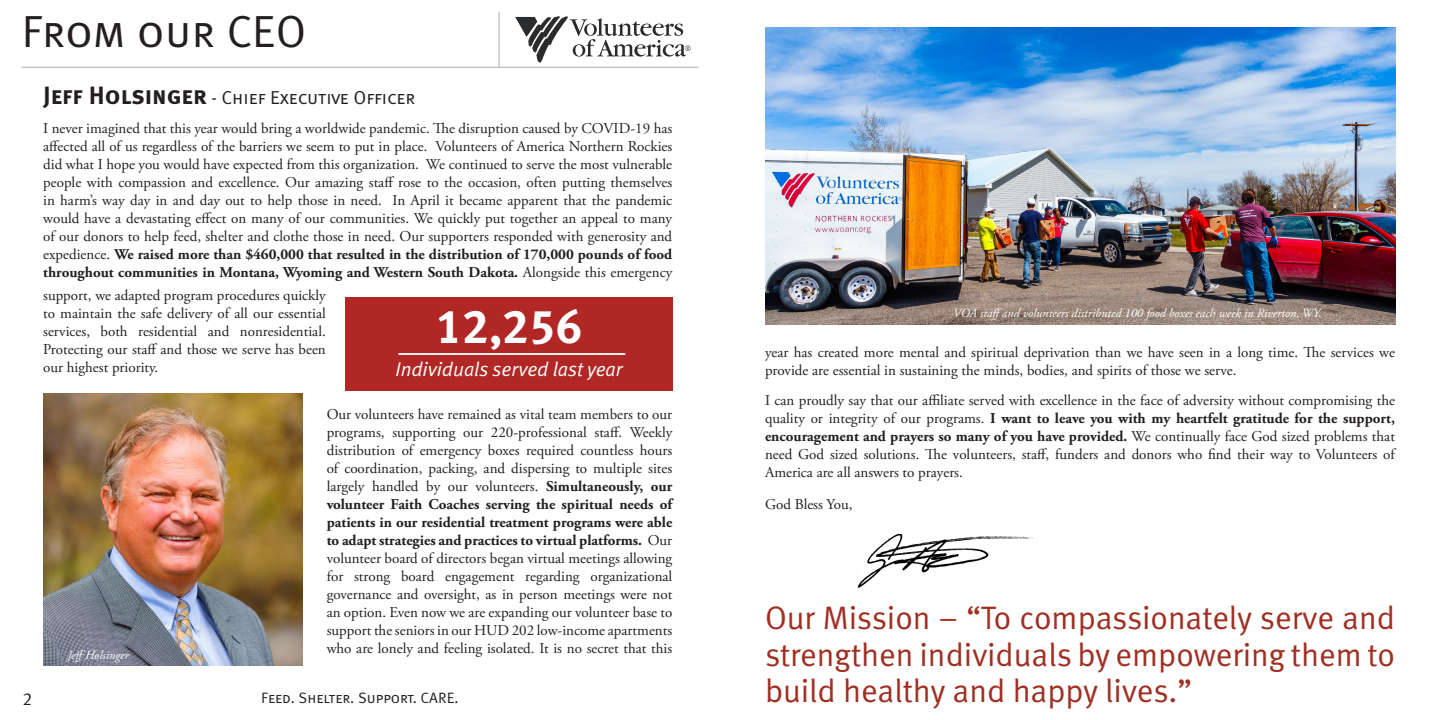
<style>
.page{position:relative;width:1440px;height:720px;background:#fff}
.page>*{position:absolute;margin:0;border:0;box-sizing:border-box;transform-origin:0 0}
.t1{font:47.5px "Meta Bold LF Caps";color:#fff}
.t2{font:45px "Meta Normal LF Caps";color:#231f20}
.t3{font:32.5px/36.2px "Meta Normal LF";color:#a02f22;text-align:justify}
.t4{font:italic 19.88px "Meta Normal LF";color:#fff}
.t5{font:18.75px "Meta Normal LF Caps";color:#231f20}
.t6{font:17.5px "Meta Normal LF Caps";color:#231f20}
.t7{font:15px/18px "Adobe Garamond Pro";color:#231f20;text-align:justify}
.t8{font:15px "Meta Normal LF Caps";color:#231f20}
.t9{font:italic 12.5px "Adobe Garamond Pro";color:#fff}
.s1{font-family:"Meta Bold Caps";font-size:25px}
.s2{font-weight:700}
</style>
<div class="page">
<div style="left:345px;top:297px;width:327px;height:94px;background:#b12725"></div>
<hr style="left:22px;top:67px;width:676px;height:1px;background:#bcbdc0">
<hr style="left:498px;top:12px;width:2px;height:55px;background:#bcbdc0">
<svg style="left:515px;top:16px;width:176px;height:47px"></svg>
<img style="left:857px;top:533px;width:176px;height:55px">
<hr style="left:398px;top:353px;width:227px;height:2px;background:#fff">
<img style="left:765px;top:27px;width:631px;height:298px">
<img style="left:44px;top:393px;width:258px;height:273px">
<p class="t2" style="left:22px;top:6px;width:287px">From our CEO</p>
<p class="t5" style="left:43px;top:87px;width:374px"><span class="s1">Jeff Holsinger</span> - Chief Executive Officer</p>
<p class="t7" style="left:43px;top:120px;width:631px">I never imagined that this year would bring a worldwide pandemic. The disruption caused by COVID-19 has affected all of us regardless of the barriers we seem to put in place. Volunteers of America Northern Rockies did what I hope you would have expected from this organization. We continued to serve the most vulnerable people with compassion and excellence. Our amazing staff rose to the occasion, often putting themselves in harm’s way day in and day out to help those in need. In April it became apparent that the pandemic would have a devastating effect on many of our communities. We quickly put together an appeal to many of our donors to help feed, shelter and clothe those in need. Our supporters responded with generosity and expedience. <span class="s2">We raised more than $460,000 that resulted in the distribution of 170,000 pounds of food throughout communities in Montana, Wyoming and Western South Dakota.</span> Alongside this emergency</p>
<p class="t6" style="left:22px;top:689px;width:11px">2</p>
<p class="t7" style="left:43px;top:287px;width:284px">support, we adapted program procedures quickly to maintain the safe delivery of all our essential services, both residential and nonresidential.<br>Protecting our staff and those we serve has been our highest priority.</p>
<p class="t1" style="left:436px;top:297px;width:148px">12,256</p>
<p class="t4" style="left:396px;top:358px;width:229px">Individuals served last year</p>
<p class="t7" style="left:327px;top:406px;width:347px">Our volunteers have remained as vital team members to our programs, supporting our 220-professional staff. Weekly distribution of emergency boxes required countless hours of coordination, packing, and dispersing to multiple sites largely handled by our volunteers. <span class="s2">Simultaneously, our volunteer Faith Coaches serving the spiritual needs of patients in our residential treatment programs were able to adapt strategies and practices to virtual platforms.</span> Our volunteer board of directors began virtual meetings allowing for strong board engagement regarding organizational governance and oversight, as in person meetings were not an option. Even now we are expanding our volunteer base to support the seniors in our HUD 202 low-income apartments who are lonely and feeling isolated. It is no secret that this</p>
<p class="t9" style="left:67px;top:648px;width:63px">JeffHolsinger</p>
<p class="t8" style="left:261px;top:689px;width:199px">Feed. Shelter. Support. CARE.</p>
<p class="t9" style="left:953px;top:305px;width:371px">VOA staffand volunteers distributed 100 food boxes each week in Riverton, WY.</p>
<p class="t7" style="left:765px;top:344px;width:631px">year has created more mental and spiritual deprivation than we have seen in a long time. The services we provide are essential in sustaining the minds, bodies, and spirits of those we serve.</p>
<p class="t7" style="left:765px;top:391px;width:632px">I can proudly say that our affiliate served with excellence in the face of adversity without compromising the quality or integrity of our programs. <span class="s2">I want to leave you with my heartfelt gratitude for the support, encouragement and prayers so many of you have provided.</span> We continually face God sized problems that need God sized solutions. The volunteers, staff, funders and donors who find their way to Volunteers of America are all answers to prayers.</p>
<p class="t7" style="left:765px;top:496px;width:89px">God Bless You,</p>
<p class="t3" style="left:765px;top:600px;width:632px">Our Mission – “To compassionately serve and strengthen individuals by empowering them to build healthy and happy lives.”</p>
</div>
